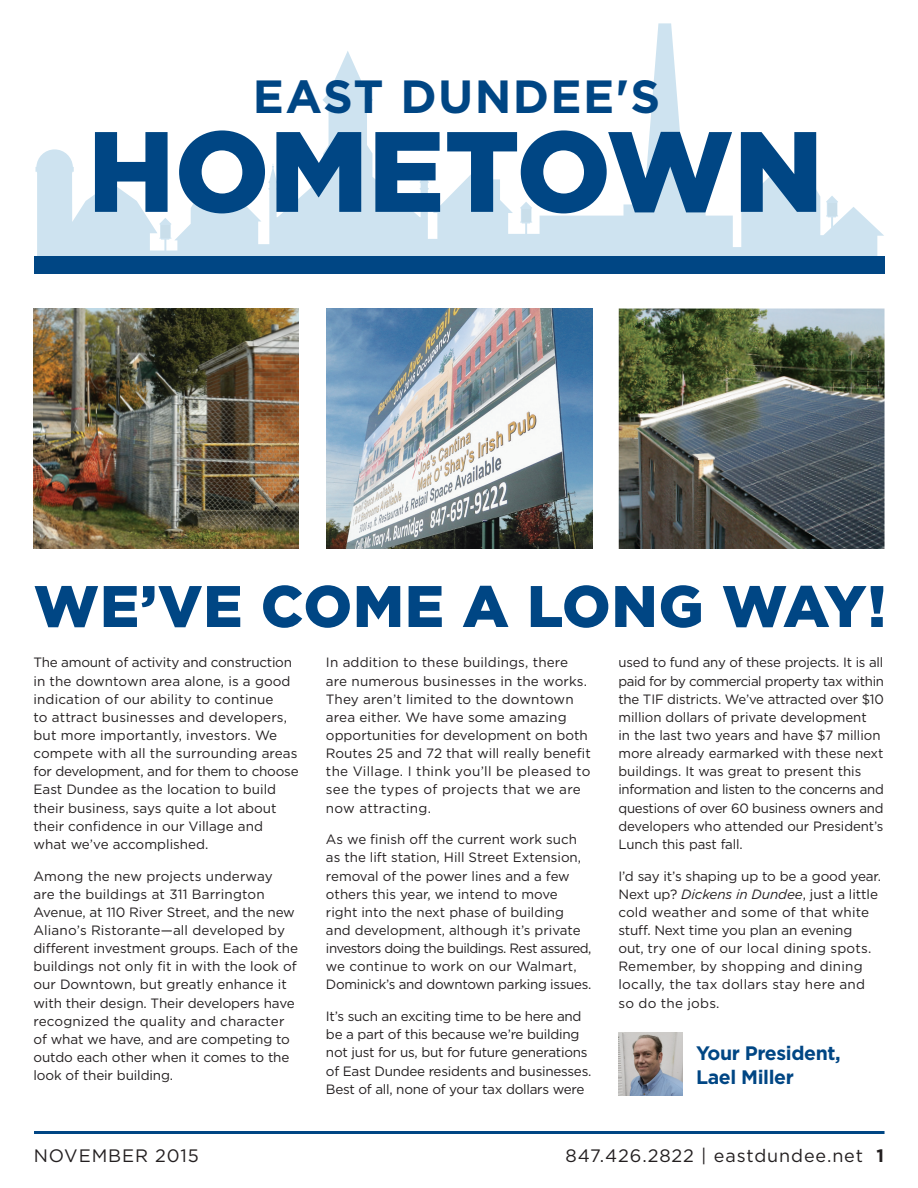
<style>
.page{position:relative;width:918px;height:1188px;background:#fff}
.page>*{position:absolute;margin:0;border:0;box-sizing:border-box;transform-origin:0 0}
.t1{font:900 114px "Gotham";color:#004684}
.Subhead{font:900 58.5px "Gotham";letter-spacing:.02em;color:#004684}
.t2{font:700 46.5px "Gotham";letter-spacing:.03em;color:#004684}
.Subhead-2{font:700 19.5px/24px "Gotham";letter-spacing:-.02em;color:#004684}
.t3{font:18px "Gotham";letter-spacing:.05em;color:#231f20}
.Body{font:13.5px/18.1px "Gotham";color:#231f20}
.Body-2{font:13.5px/18.1px "Gotham";letter-spacing:-.02em;color:#231f20}
.s1{font-style:italic}
.s2{font-weight:700}
</style>
<div class="page">
<svg style="left:36px;top:23px;width:848px;height:286px"></svg>
<div style="left:161px;top:225px;width:9px;height:13px;background:#c9deea"></div>
<div style="left:522px;top:209px;width:8px;height:13px;background:#c9deea"></div>
<div style="left:828px;top:203px;width:8px;height:12px;background:#c9deea"></div>
<div style="left:8px;top:265px;width:875px;height:232px;background:#fff"></div>
<div style="left:34px;top:256px;width:851px;height:18px;background:#004684"></div>
<hr style="left:34px;top:1131px;width:851px;height:3px;background:#004684">
<img style="left:34px;top:309px;width:265px;height:240px">
<img style="left:327px;top:309px;width:266px;height:240px">
<img style="left:619px;top:309px;width:266px;height:240px">
<img style="left:619px;top:1033px;width:64px;height:63px">
<p class="t2" style="left:253px;top:66px;width:409px">EAST DUNDEE'S</p>
<p class="t1" style="left:88px;top:93px;width:737px">HOMETOWN</p>
<p class="Subhead" style="left:34px;top:566px;width:854px">WE’VE COME A LONG WAY!</p>
<p class="Body" style="left:33px;top:653px;width:267px">The amount of activity and construction in the downtown area alone, is a good indication of our ability to continue<br>to attract businesses and developers, but more importantly, investors. We compete with all the surrounding areas for development, and for them to choose East Dundee as the location to build their business, says quite a lot about their confidence in our Village and what we’ve accomplished.</p>
<p class="Body" style="left:33px;top:866px;width:266px">Among the new projects underway<br>are the buildings at 311 Barrington Avenue, at 110 River Street, and the new Aliano’s Ristorante—all developed by different investment groups. Each of the buildings not only fit in with the look of our Downtown, but greatly enhance it with their design. Their developers have recognized the quality and character of what we have, and are competing to outdo each other when it comes to the look of their building.</p>
<p class="Body" style="left:326px;top:653px;width:266px">In addition to these buildings, there are numerous businesses in the works.<br>They aren’t limited to the downtown area either. We have some amazing opportunities for development on both Routes 25 and 72 that will really benefit the Village. I think you’ll be pleased to see the types of projects that we are now attracting.</p>
<p class="Body" style="left:326px;top:830px;width:267px">As we finish off the current work such as the lift station, Hill Street Extension, removal of the power lines and a few others this year, we intend to move right into the next phase of building and development, although it’s private investors doing the buildings. Rest assured, we continue to work on our Walmart, Dominick’s and downtown parking issues.</p>
<p class="Body-2" style="left:326px;top:1007px;width:267px">It’s such an exciting time to be here and be a part of this because we’re building not just for us, but for future generations of East Dundee residents and businesses.<br>Best of all, none of your tax dollars were</p>
<p class="Body" style="left:618px;top:653px;width:267px">used to fund any of these projects. It is all paid for by commercial property tax within the TIF districts. We’ve attracted over $10 million dollars of private development<br>in the last two years and have $7 million more already earmarked with these next buildings. It was great to present this information and listen to the concerns and questions of over 60 business owners and developers who attended our President’s Lunch this past fall.</p>
<p class="Body" style="left:618px;top:866px;width:264px">I’d say it’s shaping up to be a good year.<br>Next up? <span class="s1">Dickens in Dundee</span>, just a little cold weather and some of that white stuff. Next time you plan an evening<br>out, try one of our local dining spots.<br>Remember, by shopping and dining locally, the tax dollars stay here and so do the jobs.</p>
<p class="Subhead-2" style="left:696px;top:1041px;width:146px">Your President,<br>Lael Miller</p>
<p class="t3" style="left:34px;top:1144px;width:167px">NOVEMBER 2015</p>
<p class="t3" style="left:566px;top:1144px;width:320px">847.426.2822 | eastdundee.net <span class="s2">1</span></p>
</div>
